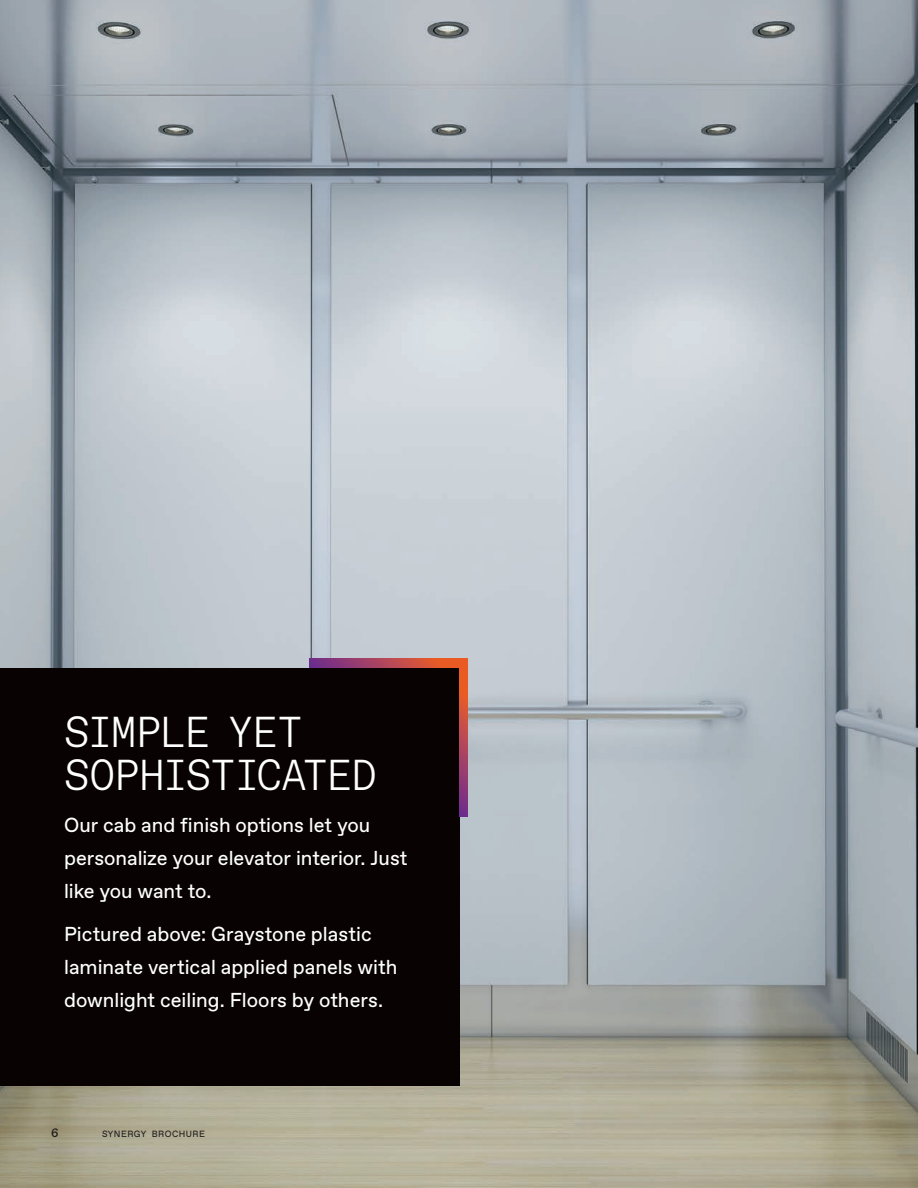
<style>
.page{position:relative;width:918px;height:1188px;background:#fff}
.page>*{position:absolute;margin:0;border:0;box-sizing:border-box;transform-origin:0 0}
.headline_30_30_caps{font:300 43.05px/43px "TKE Type Mono";letter-spacing:-.035em;color:#fff}
._4_2_Infobox_Blue_Co{font:20.1px/33px "TKE Type";color:#fff}
.headline_42_42_caps{font:20.1px/33px "TKE Type";letter-spacing:-.005em;color:#fff}
.page_number_left_8_9{font:500 12px "TKE Type";color:#231f20}
.footer_left_6_6_caps{font:9px "TKE Type";letter-spacing:.05em;color:#231f20}
</style>
<div class="page">
<img style="left:0;top:0;width:918px;height:1188px">
<div style="left:0;top:668px;width:459px;height:418px;background:#080302"></div>
<svg style="left:310px;top:659px;width:158px;height:9px"></svg>
<svg style="left:459px;top:668px;width:9px;height:149px"></svg>
<p class="headline_30_30_caps" style="left:64px;top:711px;width:314px">SIMPLE YET<br>SOPHISTICATED</p>
<p class="headline_42_42_caps" style="left:64px;top:810px;width:308px">Our cab and finish options let you</p>
<p class="headline_42_42_caps" style="left:64px;top:843px;width:345px">personalize your elevator interior. Just like you want to.</p>
<p class="_4_2_Infobox_Blue_Co" style="left:64px;top:918px;width:335px">Pictured above: Graystone plastic laminate vertical applied panels with downlight ceiling. Floors by others.</p>
<p class="page_number_left_8_9" style="left:51px;top:1126px;width:9px">6</p>
<p class="footer_left_6_6_caps" style="left:102px;top:1129px;width:104px">SYNERGY BROCHURE</p>
</div>
